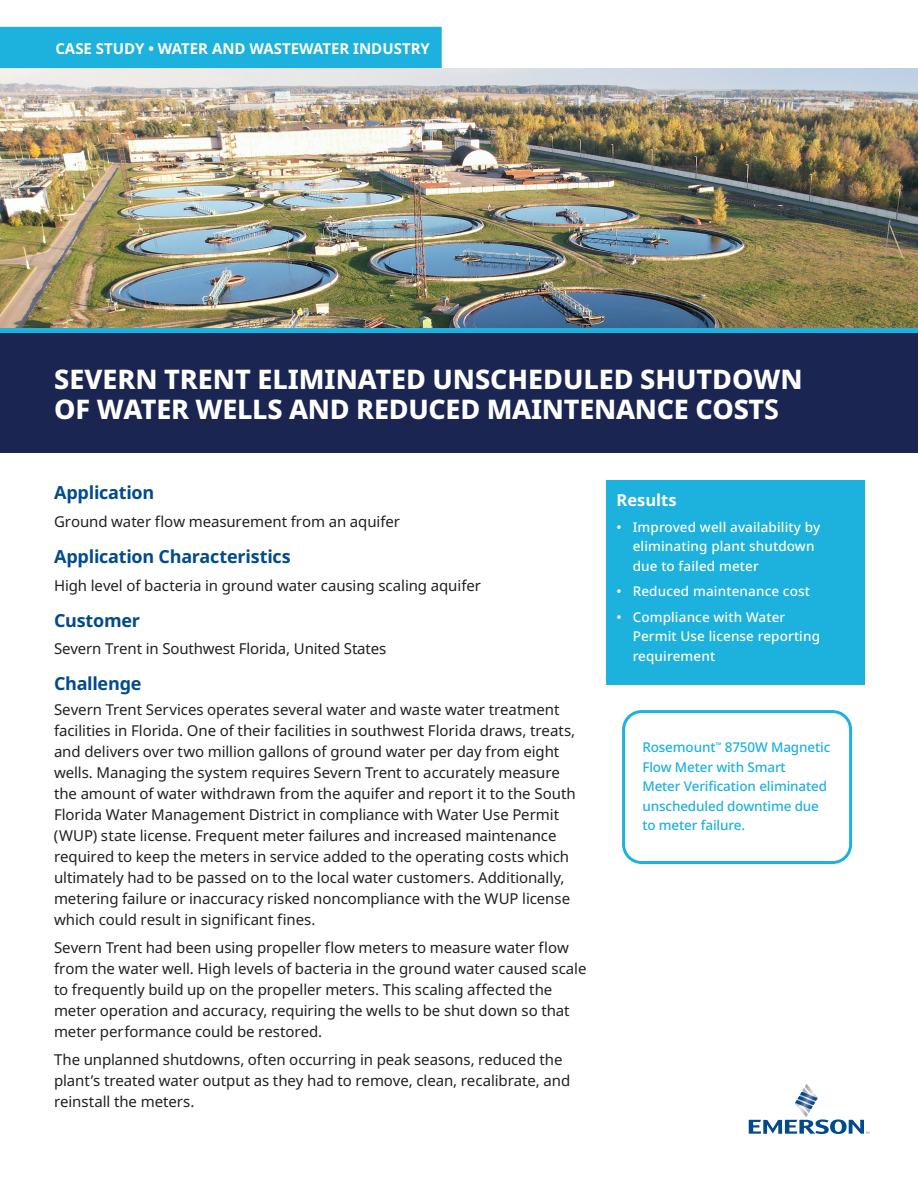
<style>
.page{position:relative;width:918px;height:1188px;background:#fff}
.page>*{position:absolute;margin:0;border:0;box-sizing:border-box;transform-origin:0 0}
.Headline-Reversed-Paragraph_18_20{font:800 27px/30px "Noto Sans";color:#fff}
.Body-Paragraph_10_14{font:700 18px "Noto Sans";letter-spacing:-.015em;color:#004b8d}
.Sidebar-Headline-Reverse_11_15{font:700 16.5px "Noto Sans";color:#fff}
.Body-Paragraph_10_14-2{font:15px/21px "Noto Sans";letter-spacing:-.005em;color:#231f20}
.Page_Header-Reverse_10_15{font:700 15px "Noto Sans";color:#fff}
.t1{font:500 13.5px/19.5px "Noto Sans";letter-spacing:.01em;color:#fff}
.Sidebar-Body-Reverse_9_13{font:500 13.5px/19.5px "Noto Sans";letter-spacing:-.01em;color:#1db1de}
.s1{font-weight:700}
.s2{font-style:inherit}
</style>
<div class="page">
<div style="left:606px;top:480px;width:259px;height:205px;background:#1db1de"></div>
<div style="left:0;top:328px;width:918px;height:125px;background:#1b2552"></div>
<img style="left:0;top:68px;width:918px;height:260px">
<div style="left:0;top:328px;width:918px;height:5px;background:#1db1de"></div>
<div style="left:0;top:27px;width:442px;height:41px;background:#1db1de"></div>
<div style="left:622px;top:710px;width:230px;height:154px;border:3px solid #1db1de;border-radius:18px"></div>
<svg style="left:749px;top:1084px;width:120px;height:50px"></svg>
<p class="Page_Header-Reverse_10_15" style="left:55px;top:40px;width:376px">CASE STUDY • WATER AND WASTEWATER INDUSTRY</p>
<p class="Headline-Reversed-Paragraph_18_20" style="left:54px;top:365px;width:750px">SEVERN TRENT ELIMINATED UNSCHEDULED SHUTDOWN<br>OF WATER WELLS AND REDUCED MAINTENANCE COST<span class="s1">S</span></p>
<p class="Body-Paragraph_10_14" style="left:54px;top:482px;width:102px">Application</p>
<p class="Body-Paragraph_10_14-2" style="left:54px;top:511px;width:348px">Ground water flow measurement from an aquifer</p>
<p class="Body-Paragraph_10_14" style="left:54px;top:546px;width:238px">Application Characteristics</p>
<p class="Body-Paragraph_10_14-2" style="left:54px;top:575px;width:429px">High level of bacteria in ground water causing scaling aquifer</p>
<p class="Body-Paragraph_10_14" style="left:54px;top:610px;width:88px">Customer</p>
<p class="Body-Paragraph_10_14-2" style="left:54px;top:639px;width:334px">Severn Trent in <span class="s2">S</span>outhwest Florida, U<span class="s2">nited States</span></p>
<p class="Body-Paragraph_10_14" style="left:54px;top:674px;width:89px">Challenge</p>
<p class="Body-Paragraph_10_14-2" style="left:54px;top:699px;width:523px">Severn Trent Services operates several water and waste water treatment facilities in Florida. One of their facilities in southwest Florida draws, treats, and delivers over two million gallons of ground water per day from eight wells. Managing the system requires Severn Trent to accurately measure the amount of water withdrawn from the aquifer and report it to the South Florida Water Management District in compliance with Water Use Permit (WUP) state license. Frequent meter failures and increased maintenance required to keep the meters in service added to the operating costs which ultimately had to be passed on to the local water customers. Additionally, metering failure or inaccuracy risked noncompliance with the WUP license which could result in significant fines.</p>
<p class="Body-Paragraph_10_14-2" style="left:54px;top:937px;width:534px">Severn Trent had been using propeller flow meters to measure water flow from the water well. High levels of bacteria in the ground water caused scale to frequently build up on the propeller meters. This scaling affected the meter operation and accuracy, requiring the wells to be shut down so that meter performance could be restored.</p>
<p class="Body-Paragraph_10_14-2" style="left:54px;top:1049px;width:518px">The unplanned shutdowns, often occurring in peak seasons, reduced the plant’s treated water output as they had to remove, clean, recalibrate, and reinstall the meters.</p>
<p class="Sidebar-Headline-Reverse_11_15" style="left:616px;top:491px;width:62px">Results</p>
<p class="t1" style="left:633px;top:517px;width:189px;text-indent:-16px">• Improved well availability by eliminating plant shutdown due to failed meter</p>
<p class="t1" style="left:616px;top:582px;width:195px">• Reduced maintenance cost</p>
<p class="t1" style="left:633px;top:607px;width:189px;text-indent:-16px">• Compliance with Water<br>Permit Use license reporting requirement</p>
<p class="Sidebar-Body-Reverse_9_13" style="left:642px;top:738px;width:189px">Rosemount<sup>™</sup> 8750W Magnetic<br>Flow Meter with Smart<br>Meter Verification eliminated unscheduled downtime due to meter failure.</p>
</div>
